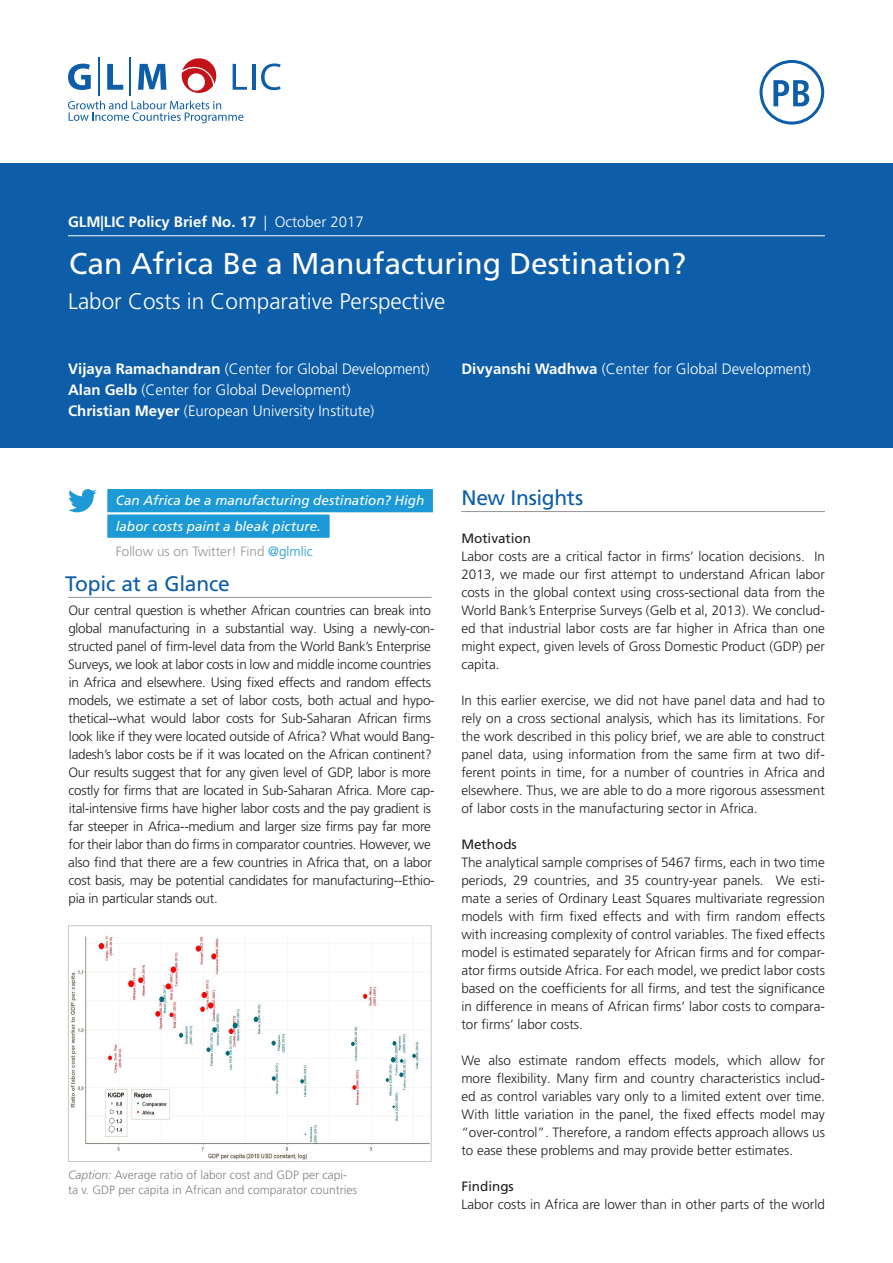
<style>
.page{position:relative;width:893px;height:1263px;background:#fff}
.page>*{position:absolute;margin:0;border:0;box-sizing:border-box;transform-origin:0 0}
.Title___H1{font:30px "Frutiger LT Pro";color:#fff}
.Title___H2{font:300 22.5px "Frutiger LT Pro";color:#fff}
.Content___H1{font:21px "Frutiger LT Pro";letter-spacing:-.01em;color:#0d5da8}
.Title___Authors{font:300 15px "Frutiger LT Pro";color:#fff}
.Title___Verso{font:700 15px "Frutiger LT Pro";color:#fff}
.Content___Body_Text{font:300 13.5px/18px "Frutiger LT Pro";letter-spacing:-.02em;color:#231f20;text-align:justify}
.Content___Tweet{font:italic 13.5px "Frutiger LT Pro";color:#fff}
.Content___Body_Text-2{font:300 13.5px "Frutiger LT Pro";color:#231f20}
.t1{font:300 13.5px "Frutiger LT Pro";color:#939598}
.Content___Body_Text-3{font:13.5px "Frutiger LT Pro";color:#231f20}
.Content___Caption{font:300 12px/14.4px "Frutiger LT Pro";color:#808285}
.s1{font-weight:300}
.s2{font-weight:700}
.s3{color:#1d99d6}
.s4{font-style:italic}
</style>
<div class="page">
<div style="left:0;top:163px;width:893px;height:285px;background:#0d5da8"></div>
<hr style="left:98px;top:58px;width:2px;height:38px;background:#0d5da8">
<hr style="left:129px;top:58px;width:2px;height:38px;background:#0d5da8">
<svg style="left:68px;top:64px;width:23px;height:26px"></svg>
<svg style="left:107px;top:64px;width:16px;height:26px"></svg>
<svg style="left:138px;top:64px;width:28px;height:26px"></svg>
<svg style="left:233px;top:64px;width:14px;height:26px"></svg>
<hr style="left:252px;top:64px;width:3px;height:26px;background:#0d5da8">
<svg style="left:261px;top:63px;width:20px;height:27px"></svg>
<svg style="left:68px;top:101px;width:175px;height:22px"></svg>
<svg style="left:181px;top:58px;width:36px;height:35px"></svg>
<svg style="left:760px;top:60px;width:64px;height:65px"></svg>
<svg style="left:68px;top:489px;width:29px;height:23px"></svg>
<img style="left:70px;top:936px;width:360px;height:224px">
<div style="left:68px;top:925px;width:364px;height:237px;border:1px solid #c7c8ca"></div>
<hr style="left:68px;top:597px;width:364px;height:1px;background:#939598">
<div style="left:107px;top:489px;width:326px;height:23px;background:#1d99d6"></div>
<div style="left:107px;top:514px;width:223px;height:24px;background:#1d99d6"></div>
<hr style="left:461px;top:511px;width:364px;height:1px;background:#939598">
<hr style="left:68px;top:235px;width:757px;height:1px;background:#fff">
<p class="Title___Verso" style="left:68px;top:213px;width:297px">GLM|LIC Policy Brief No. 17 <span class="s1">| October 2017</span></p>
<p class="Title___H1" style="left:69px;top:246px;width:618px">Can Africa Be a Manufacturing Destination?</p>
<p class="Title___H2" style="left:68px;top:288px;width:379px">Labor Costs in Comparative Perspective</p>
<p class="Title___Authors" style="left:68px;top:360px;width:363px"><span class="s2">Vijaya Ramachandran</span> (Center for Global Development)</p>
<p class="Title___Authors" style="left:68px;top:381px;width:284px"><span class="s2">Alan Gelb</span> (Center for Global Development)</p>
<p class="Title___Authors" style="left:68px;top:402px;width:308px"><span class="s2">Christian Meyer</span> (European University Institute)</p>
<p class="Title___Authors" style="left:461px;top:360px;width:351px"><span class="s2">Divyanshi Wadhwa</span> (Center for Global Development)</p>
<p class="Content___Tweet" style="left:116px;top:493px;width:310px">Can Africa be a manufacturing destination? High</p>
<p class="Content___Tweet" style="left:116px;top:518px;width:207px">labor costs paint a bleak picture.</p>
<p class="t1" style="left:116px;top:543px;width:198px">Follow us on Twitter! Find <span class="s3">@glmlic</span></p>
<p class="Content___H1" style="left:65px;top:571px;width:166px">Topic at a Glance</p>
<p class="Content___Body_Text" style="left:68px;top:601px;width:368px;text-align:left">Our central question is whether African countries can break into global manufacturing in a substantial way. Using a newly-con&shy;structed panel of firm-level data from the World Bank’s Enterprise Surveys, we look at labor costs in low and middle income countries in Africa and elsewhere. Using fixed effects and random effects models, we estimate a set of labor costs, both actual and hypo&shy;thetical--what would labor costs for Sub-Saharan African firms look like if they were located outside of Africa? What would Bang&shy;ladesh’s labor costs be if it was located on the African continent?<br>Our results suggest that for any given level of GDP, labor is more costly for firms that are located in Sub-Saharan Africa. More cap&shy;ital-intensive firms have higher labor costs and the pay gradient is far steeper in Africa--medium and larger size firms pay far more for their labor than do firms in comparator countries. However, we also find that there are a few countries in Africa that, on a labor cost basis, may be potential candidates for manufacturing--Ethio&shy;pia in particular stands out.</p>
<p class="Content___Caption" style="left:68px;top:1168px;width:291px"><span class="s4">Caption:</span> Average ratio of labor cost and GDP per capi&shy;ta v. GDP per capita in African and comparator countries</p>
<p class="Content___H1" style="left:461px;top:485px;width:123px">New Insights</p>
<p class="Content___Body_Text-3" style="left:461px;top:530px;width:71px">Motivation</p>
<p class="Content___Body_Text" style="left:461px;top:547px;width:365px">Labor costs are a critical factor in firms’ location decisions. In 2013, we made our first attempt to understand African labor costs in the global context using cross-sectional data from the World Bank’s Enterprise Surveys (Gelb et al, 2013). We conclud&shy;ed that industrial labor costs are far higher in Africa than one might expect, given levels of Gross Domestic Product (GDP) per capita.</p>
<p class="Content___Body_Text" style="left:461px;top:691px;width:365px">In this earlier exercise, we did not have panel data and had to rely on a cross sectional analysis, which has its limitations. For the work described in this policy brief, we are able to construct panel data, using information from the same firm at two dif&shy;ferent points in time, for a number of countries in Africa and elsewhere. Thus, we are able to do a more rigorous assessment of labor costs in the manufacturing sector in Africa.</p>
<p class="Content___Body_Text-3" style="left:461px;top:836px;width:57px">Methods</p>
<p class="Content___Body_Text" style="left:461px;top:853px;width:365px">The analytical sample comprises of 5467 firms, each in two time periods, 29 countries, and 35 country-year panels. We esti&shy;mate a series of Ordinary Least Squares multivariate regression models with firm fixed effects and with firm random effects with increasing complexity of control variables. The fixed effects model is estimated separately for African firms and for compar&shy;ator firms outside Africa. For each model, we predict labor costs based on the coefficients for all firms, and test the significance in difference in means of African firms’ labor costs to compara&shy;tor firms’ labor costs.</p>
<p class="Content___Body_Text" style="left:461px;top:1051px;width:365px">We also estimate random effects models, which allow for more flexibility. Many firm and country characteristics includ&shy;ed as control variables vary only to a limited extent over time.<br>With little variation in the panel, the fixed effects model may “over-control”. Therefore, a random effects approach allows us to ease these problems and may provide better estimates.</p>
<p class="Content___Body_Text-3" style="left:461px;top:1178px;width:54px">Findings</p>
<p class="Content___Body_Text-2" style="left:461px;top:1196px;width:365px">Labor costs in Africa are lower than in other parts of the world</p>
</div>
